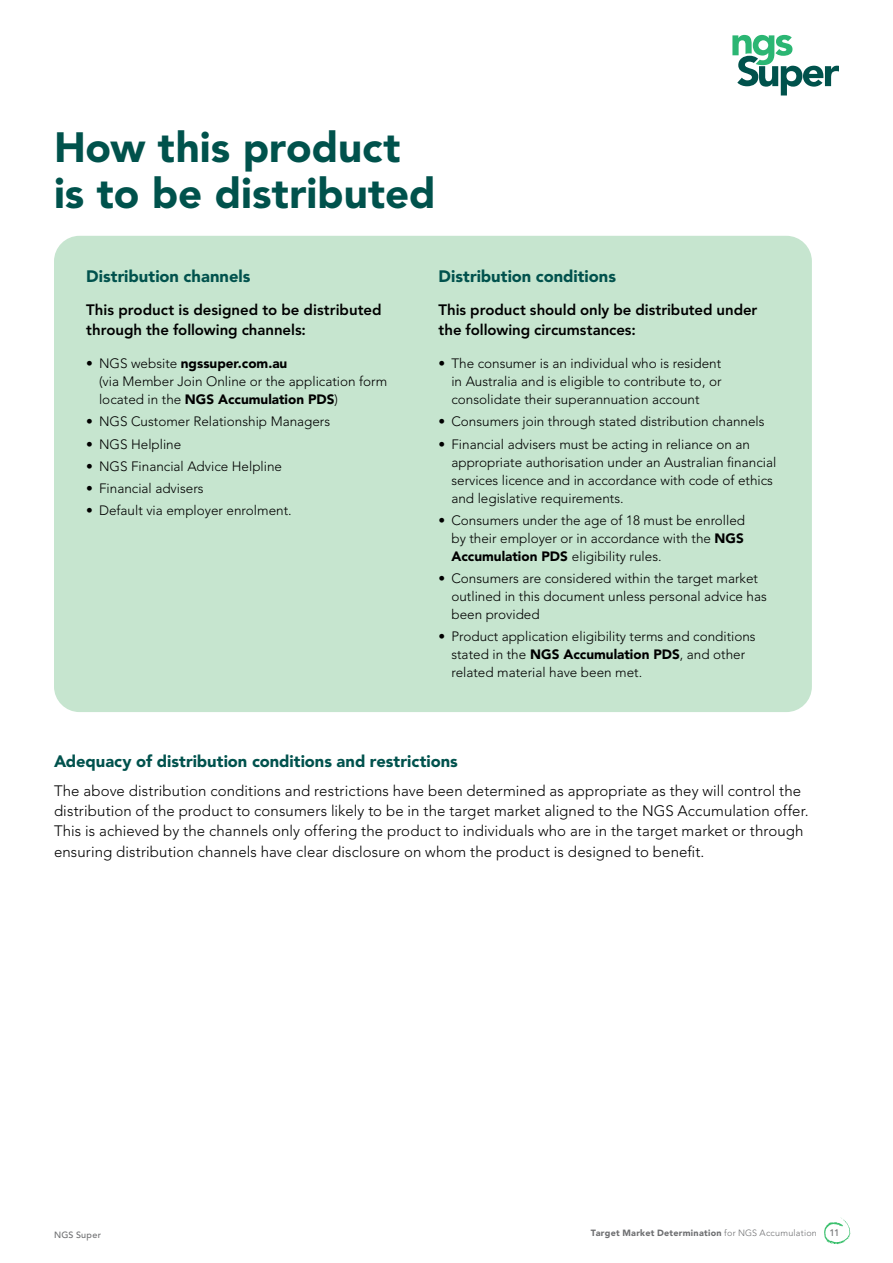
<style>
.page{position:relative;width:893px;height:1263px;background:#fff}
.page>*{position:absolute;margin:0;border:0;box-sizing:border-box;transform-origin:0 0}
.t1{font:900 42px/46.5px "Avenir LT Std";color:#00524c}
.t2{font:900 16.5px "Avenir LT Std";color:#01524d}
.t3{font:300 15px/20.2px "Avenir LT Std";letter-spacing:.005em;color:#000}
.t4{font:800 15px/20.2px "Avenir LT Std";letter-spacing:-.005em;color:#000}
.t5{font:300 13.5px/18px "Avenir LT Std";color:#000}
.t6{font:500 9.45px "Avenir LT Std";color:#6e6f71}
.t7{font:900 9px "Avenir LT Std";letter-spacing:.03em;color:#6e6f71}
.t8{font:500 9px "Avenir LT Std";letter-spacing:.03em;color:#6e6f71}
.s1{font-weight:900}
.s2{font-weight:300}
</style>
<div class="page">
<svg style="left:732px;top:35px;width:107px;height:60px"></svg>
<div style="left:54px;top:236px;width:758px;height:476px;background:#c6e5cf;border-radius:26px"></div>
<svg style="left:824px;top:1217px;width:27px;height:28px"></svg>
<h1 class="t1" style="left:54px;top:124px;width:383px">How this product is to be distributed</h1>
<p class="t2" style="left:86px;top:266px;width:166px">Distribution channels</p>
<p class="t4" style="left:86px;top:300px;width:297px">This product is designed to be distributed through the following channels:</p>
<p class="t5" style="left:99px;top:355px;width:290px;text-indent:-13px">• NGS website <span class="s1">ngssuper.com.au<br></span>(via Member Join Online or the application form located in the <span class="s1">NGS Accumulation PDS</span>)</p>
<p class="t5" style="left:86px;top:413px;width:245px">• NGS Customer Relationship Managers</p>
<p class="t5" style="left:86px;top:435px;width:97px">• NGS Helpline</p>
<p class="t5" style="left:86px;top:457px;width:197px">• NGS Financial Advice Helpline</p>
<p class="t5" style="left:86px;top:479px;width:119px">• Financial advisers</p>
<p class="t5" style="left:86px;top:502px;width:207px">• Default via employer enrolment.</p>
<p class="t2" style="left:439px;top:266px;width:179px">Distribution conditions</p>
<p class="t4" style="left:439px;top:300px;width:320px">This product should only be distributed under the following circumstances:</p>
<p class="t5" style="left:451px;top:355px;width:272px;text-align:justify;text-indent:-13px">• The consumer is an individual who is resident in Australia and is eligible to contribute to, or consolidate their superannuation account</p>
<p class="t5" style="left:439px;top:413px;width:327px">• Consumers join through stated distribution channels</p>
<p class="t5" style="left:451px;top:435px;width:326px;text-indent:-13px">• Financial advisers must be acting in reliance on an appropriate authorisation under an Australian financial services licence and in accordance with code of ethics and legislative requirements.</p>
<p class="t5" style="left:451px;top:511px;width:295px;text-align:justify;text-indent:-13px">• Consumers under the age of 18 must be enrolled by their employer or in accordance with the <span class="s1">NGS Accumulation PDS</span> eligibility rules.</p>
<p class="t5" style="left:451px;top:569px;width:317px;text-indent:-13px">• Consumers are considered within the target market outlined in this document unless personal advice has been provided</p>
<p class="t5" style="left:451px;top:628px;width:306px;text-indent:-13px">• Product application eligibility terms and conditions stated in the <span class="s1">NGS Accumulation PDS</span>, and other related material have been met.</p>
<p class="t2" style="left:54px;top:751px;width:405px">Adequacy of distribution conditions and restrictions</p>
<p class="t3" style="left:54px;top:781px;width:756px">The above distribution conditions and restrictions have been determined as appropriate as they will control the distribution of the product to consumers likely to be in the target market aligned to the NGS Accumulation offer.<br>This is achieved by the channels only offering the product to individuals who are in the target market or through ensuring distribution channels have clear disclosure on whom the product is designed to benefit.</p>
<p class="t8" style="left:54px;top:1230px;width:49px">NGS Super</p>
<p class="t7" style="left:591px;top:1227px;width:227px">Target Market Determination <span class="s2">for NGS Accumulation</span></p>
<p class="t6" style="left:829px;top:1227px;width:11px">11</p>
</div>
